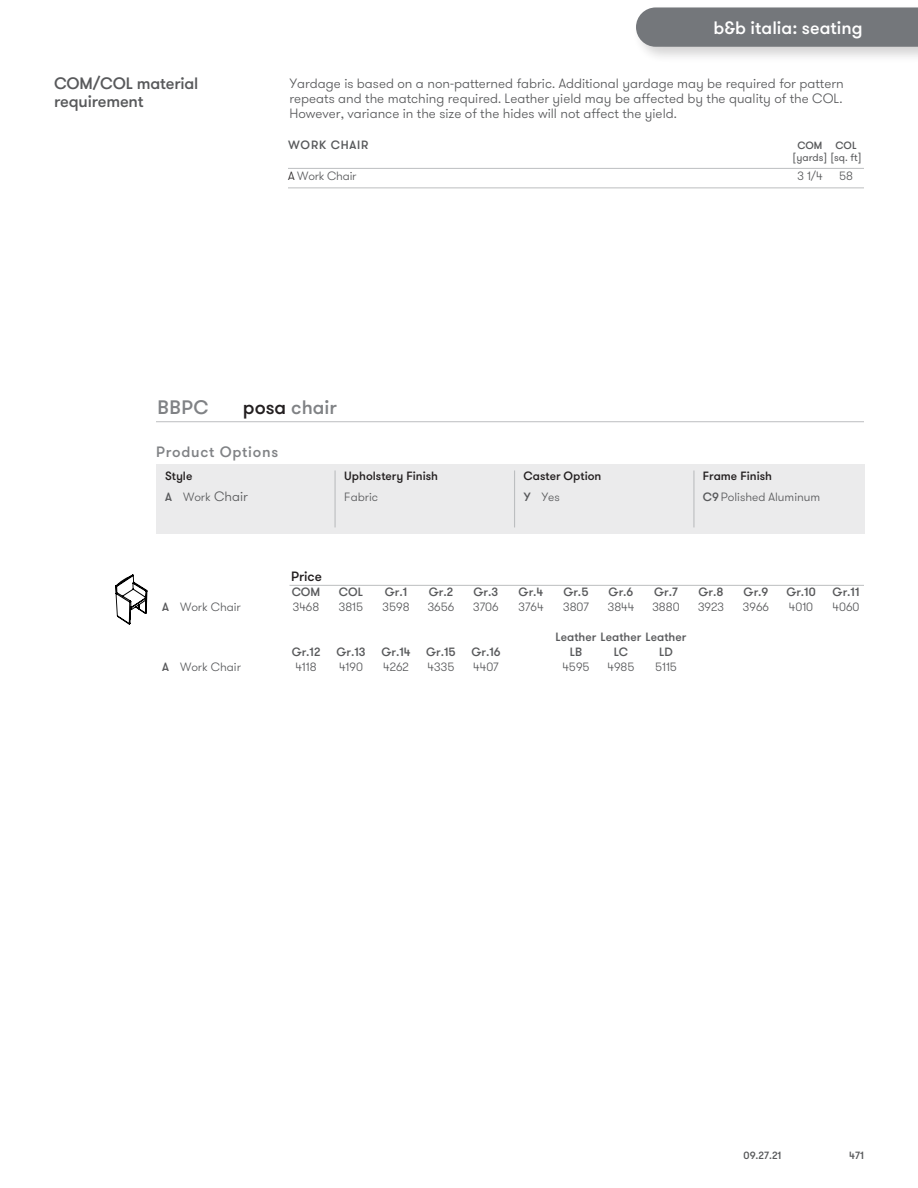
<style>
.page{position:relative;width:918px;height:1188px;background:#fff}
.page>*{position:absolute;margin:0;border:0;box-sizing:border-box;transform-origin:0 0}
.t1{font:500 19.5px "GT Walsheim Pro";color:#808285}
.t2{font:500 18px "GT Walsheim Pro";color:#fff}
.t3{font:500 16.5px/18px "GT Walsheim Pro";letter-spacing:-.01em;color:#58595b}
.t4{font:500 15px "GT Walsheim Pro";letter-spacing:.05em;color:#808285}
.t5{font:300 13.5px/15px "GT Walsheim Pro";color:#58595b;text-align:justify}
.t6{font:500 13.5px "GT Walsheim Pro";color:#231f20}
.t7{font:300 12px/21px "GT Walsheim Pro";color:#58595b}
.t8{font:500 12px "GT Walsheim Pro";color:#58595b}
.t9{font:500 12px/21px "GT Walsheim Pro";color:#231f20}
.t10{font:500 12px "GT Walsheim Pro";letter-spacing:.065em;color:#58595b}
.t11{font:500 10.5px "GT Walsheim Pro";color:#58595b}
.t12{font:10.5px "GT Walsheim Pro";color:#58595b}
.s1{color:#231f20}
.s2{font-weight:500;font-size:12px}
.s3{font-size:12px}
.s4{color:#58595b}
.s5{font-weight:300;color:#58595b}
.s6{font-weight:500;color:#231f20}
.s7{font-weight:500}
</style>
<div class="page">
<div style="left:633px;top:4px;width:285px;height:59px;background:#231f20;opacity:.2"></div>
<div style="left:636px;top:7px;width:282px;height:40px;background:#74777b"></div>
<hr style="left:288px;top:168px;width:576px;height:1px;background:#bcbec0">
<hr style="left:288px;top:188px;width:576px;height:1px;background:#bcbec0">
<div style="left:156px;top:464px;width:708px;height:70px;background:#ebebec"></div>
<hr style="left:290px;top:585px;width:574px;height:1px;background:#bcbec0">
<hr style="left:156px;top:421px;width:708px;height:1px;background:#bcbec0">
<svg style="left:116px;top:574px;width:32px;height:51px"></svg>
<hr style="left:514px;top:470px;width:1px;height:57px;background:#bcbec0">
<hr style="left:693px;top:470px;width:2px;height:57px;background:#bcbec0">
<hr style="left:335px;top:470px;width:1px;height:57px;background:#bcbec0">
<h2 class="t2" style="left:714px;top:17px;width:150px">b&amp;b italia: seating</h2>
<p class="t3" style="left:54px;top:75px;width:146px">COM/COL material requirement</p>
<p class="t5" style="left:290px;top:76px;width:556px">Yardage is based on a non-patterned fabric. Additional yardage may be required for pattern repeats and the matching required. Leather yield may be affected by the quality of the COL.<br>However, variance in the size of the hides will not affect the yield.</p>
<p class="t10" style="left:288px;top:137px;width:82px">WORK CHAIR</p>
<p class="t11" style="left:797px;top:138px;width:61px">COM COL</p>
<p class="t12" style="left:793px;top:150px;width:70px">[yards] [sq. ft]</p>
<p class="t7" style="left:288px;top:166px;width:70px"><span class="s1">A</span> Work Chair</p>
<p class="t7" style="left:797px;top:166px;width:27px">3 1/4</p>
<p class="t7" style="left:839px;top:166px;width:15px">58</p>
<h1 class="t1" style="left:158px;top:395px;width:52px">BBPC</h1>
<h1 class="t1" style="left:243px;top:395px;width:95px"><span class="s1">posa</span> chair</h1>
<p class="t4" style="left:156px;top:443px;width:124px">Product Options</p>
<p class="t9" style="left:165px;top:465px;width:29px">Style</p>
<p class="t5" style="left:165px;top:489px;width:85px"><span class="s2">A</span> <span class="s3">Work</span> Chair</p>
<p class="t9" style="left:344px;top:465px;width:95px">Upholstery Finish</p>
<p class="t7" style="left:344px;top:486px;width:35px">Fabric</p>
<p class="t9" style="left:523px;top:465px;width:79px">Caster Option<br><span class="s4">Y</span> <span class="s5">Yes</span></p>
<p class="t7" style="left:703px;top:465px;width:119px"><span class="s6">Frame Finish<br></span><span class="s7">C9</span> Polished Aluminum</p>
<p class="t6" style="left:291px;top:567px;width:32px">Price</p>
<p class="t8" style="left:292px;top:584px;width:30px">COM</p>
<p class="t8" style="left:339px;top:584px;width:26px">COL</p>
<p class="t8" style="left:385px;top:584px;width:24px">Gr.1</p>
<p class="t8" style="left:429px;top:584px;width:26px">Gr.2</p>
<p class="t8" style="left:474px;top:584px;width:26px">Gr.3</p>
<p class="t8" style="left:519px;top:584px;width:26px">Gr.4</p>
<p class="t8" style="left:563px;top:584px;width:27px">Gr.5</p>
<p class="t8" style="left:609px;top:584px;width:26px">Gr.6</p>
<p class="t8" style="left:654px;top:584px;width:25px">Gr.7</p>
<p class="t8" style="left:698px;top:584px;width:27px">Gr.8</p>
<p class="t8" style="left:744px;top:584px;width:26px">Gr.9</p>
<p class="t8" style="left:786px;top:584px;width:31px">Gr.10</p>
<p class="t8" style="left:833px;top:584px;width:28px">Gr.11</p>
<p class="t7" style="left:162px;top:596px;width:80px"><span class="s7">A</span> Work Chair</p>
<p class="t7" style="left:293px;top:596px;width:28px">3468</p>
<p class="t7" style="left:339px;top:596px;width:26px">3815</p>
<p class="t7" style="left:382px;top:596px;width:29px">3598</p>
<p class="t7" style="left:428px;top:596px;width:28px">3656</p>
<p class="t7" style="left:473px;top:596px;width:27px">3706</p>
<p class="t7" style="left:518px;top:596px;width:27px">3764</p>
<p class="t7" style="left:563px;top:596px;width:27px">3807</p>
<p class="t7" style="left:608px;top:596px;width:28px">3844</p>
<p class="t7" style="left:652px;top:596px;width:29px">3880</p>
<p class="t7" style="left:698px;top:596px;width:28px">3923</p>
<p class="t7" style="left:743px;top:596px;width:28px">3966</p>
<p class="t7" style="left:789px;top:596px;width:26px">4010</p>
<p class="t7" style="left:833px;top:596px;width:28px">4060</p>
<p class="t8" style="left:556px;top:629px;width:132px">Leather Leather Leather</p>
<p class="t8" style="left:292px;top:644px;width:30px">Gr.12</p>
<p class="t8" style="left:336px;top:644px;width:31px">Gr.13</p>
<p class="t8" style="left:381px;top:644px;width:31px">Gr.14</p>
<p class="t8" style="left:426px;top:644px;width:31px">Gr.15</p>
<p class="t8" style="left:471px;top:644px;width:31px">Gr.16</p>
<p class="t8" style="left:570px;top:644px;width:14px">LB</p>
<p class="t8" style="left:614px;top:644px;width:16px">LC</p>
<p class="t8" style="left:659px;top:644px;width:15px">LD</p>
<p class="t7" style="left:162px;top:656px;width:80px"><span class="s7">A</span> Work Chair</p>
<p class="t7" style="left:295px;top:656px;width:23px">4118</p>
<p class="t7" style="left:339px;top:656px;width:25px">4190</p>
<p class="t7" style="left:383px;top:656px;width:27px">4262</p>
<p class="t7" style="left:428px;top:656px;width:28px">4335</p>
<p class="t7" style="left:473px;top:656px;width:27px">4407</p>
<p class="t7" style="left:562px;top:656px;width:29px">4595</p>
<p class="t7" style="left:608px;top:656px;width:28px">4985</p>
<p class="t7" style="left:655px;top:656px;width:23px">5115</p>
<p class="t11" style="left:744px;top:1149px;width:39px">09.27.21</p>
<p class="t11" style="left:849px;top:1149px;width:16px">471</p>
</div>
